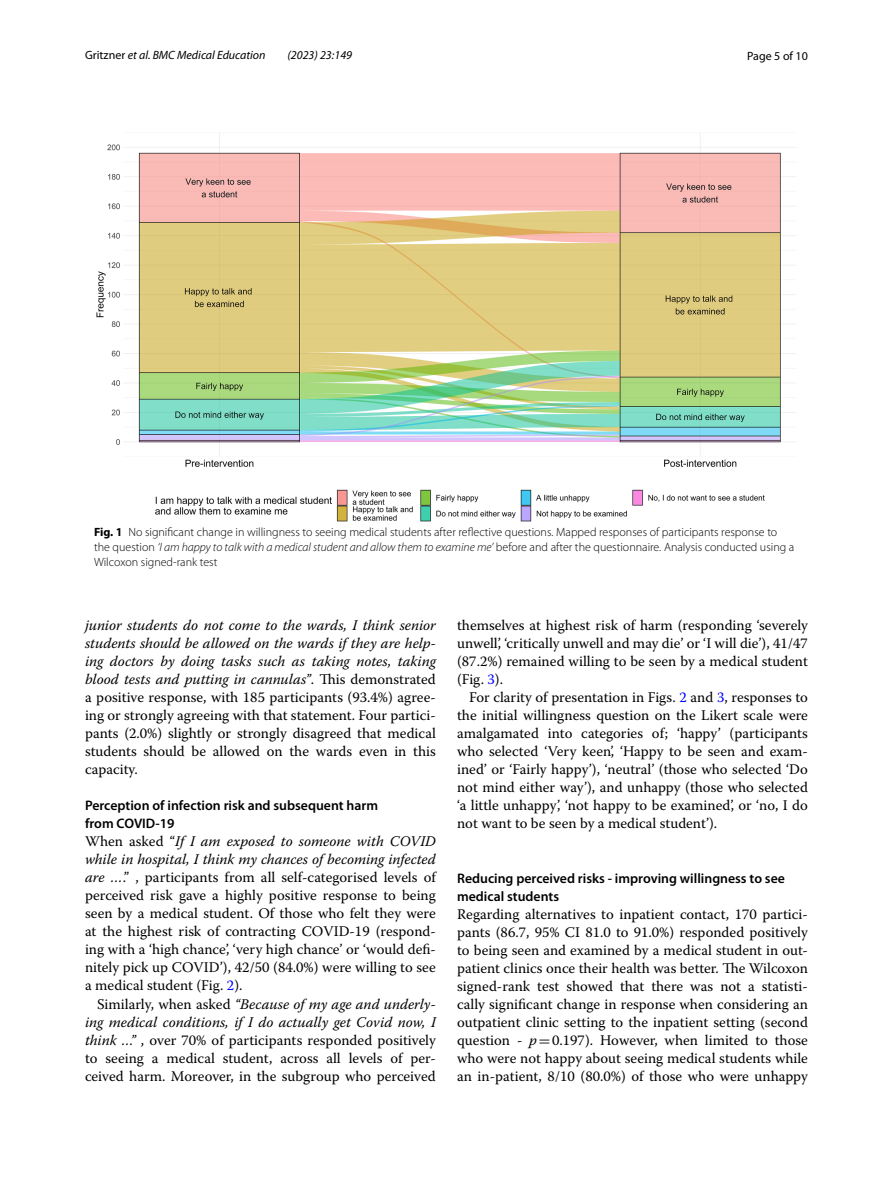
<style>
.page{position:relative;width:893px;height:1187px;background:#fff}
.page>*{position:absolute;margin:0;border:0;box-sizing:border-box;transform-origin:0 0}
.t1{font:14.7px/18px "Warnock Pro";color:#000;text-align:justify}
.t2{font:600 13.8px/18px "Myriad Pro";color:#000}
.t3{font:300 12px/15px "Myriad Pro";color:#000}
.t4{font:italic 12px "Myriad Pro";color:#000}
.t5{font:12px "Myriad Pro";color:#000}
.s1{font-style:normal}
.s2{font-weight:700}
.s3{font-style:italic}
.s4{color:#00f}
.s5{font-family:"MTSY"}
</style>
<div class="page">
<img style="left:96px;top:133px;width:700px;height:388px">
<p class="t4" style="left:85px;top:48px;width:182px"><span class="s1">Gritzner</span> et al. BMC Medical Education</p>
<p class="t4" style="left:287px;top:48px;width:66px">(2023) 23:149</p>
<p class="t5" style="left:747px;top:48px;width:62px">Page 5 of 10</p>
<p class="t3" style="left:94px;top:525px;width:702px"><span class="s2">Fig. 1</span> No significant change in willingness to seeing medical students after reflective questions. Mapped responses of participants response to the question <span class="s3">‘I am happy to talk with a medical student and allow them to examine me’</span> before and after the questionnaire. Analysis conducted using a<br>Wilcoxon signed-rank test</p>
<p class="t1" style="left:85px;top:616px;width:352px"><span class="s3">junior students do not come to the wards, I think senior students should be allowed on the wards if they are help&shy;ing doctors by doing tasks such as taking notes, taking blood tests and putting in cannulas”</span>. This demonstrated a positive response, with 185 participants (93.4%) agree&shy;ing or strongly agreeing with that statement. Four partici&shy;pants (2.0%) slightly or strongly disagreed that medical students should be allowed on the wards even in this capacity.</p>
<p class="t2" style="left:85px;top:796px;width:295px">Perception of infection risk and subsequent harm from COVID‑19</p>
<p class="t1" style="left:85px;top:832px;width:352px">When asked “<span class="s3">If I am exposed to someone with COVID while in hospital, I think my chances of becoming infected are …</span>.” , participants from all self-categorised levels of perceived risk gave a highly positive response to being seen by a medical student. Of those who felt they were at the highest risk of contracting COVID-19 (respond&shy;ing with a ‘high chance’, ‘very high chance’ or ‘would defi&shy;nitely pick up COVID’), 42/50 (84.0%) were willing to see a medical student (Fig. <span class="s4">2</span>).</p>
<p class="t1" style="left:85px;top:994px;width:352px;text-indent:12px">Similarly, when asked <span class="s3">“Because of my age and underly&shy;ing medical conditions, if I do actually get Covid now, I think …”</span> , over 70% of participants responded positively to seeing a medical student, across all levels of per&shy;ceived harm. Moreover, in the subgroup who perceived</p>
<p class="t1" style="left:457px;top:616px;width:352px">themselves at highest risk of harm (responding ‘severely unwell’, ‘critically unwell and may die’ or ‘I will die’), 41/47 (87.2%) remained willing to be seen by a medical student (Fig. <span class="s4">3</span>).</p>
<p class="t1" style="left:457px;top:688px;width:352px;text-indent:12px">For clarity of presentation in Figs. <span class="s4">2</span> and <span class="s4">3</span>, responses to the initial willingness question on the Likert scale were amalgamated into categories of; ‘happy’ (participants who selected ‘Very keen’, ‘Happy to be seen and exam&shy;ined’ or ‘Fairly happy’), ‘neutral’ (those who selected ‘Do not mind either way’), and unhappy (those who selected ‘a little unhappy’, ‘not happy to be examined’, or ‘no, I do not want to be seen by a medical student’).</p>
<p class="t2" style="left:457px;top:869px;width:329px">Reducing perceived risks ‑ improving willingness to see medical students</p>
<p class="t1" style="left:457px;top:905px;width:352px">Regarding alternatives to inpatient contact, 170 partici&shy;pants (86.7, 95% CI 81.0 to 91.0%) responded positively to being seen and examined by a medical student in out&shy;patient clinics once their health was better. The Wilcoxon signed-rank test showed that there was not a statisti&shy;cally significant change in response when considering an outpatient clinic setting to the inpatient setting (second question - <span class="s3">p</span><span class="s5">=</span>0.197). However, when limited to those who were not happy about seeing medical students while an in-patient, 8/10 (80.0%) of those who were unhappy</p>
</div>
